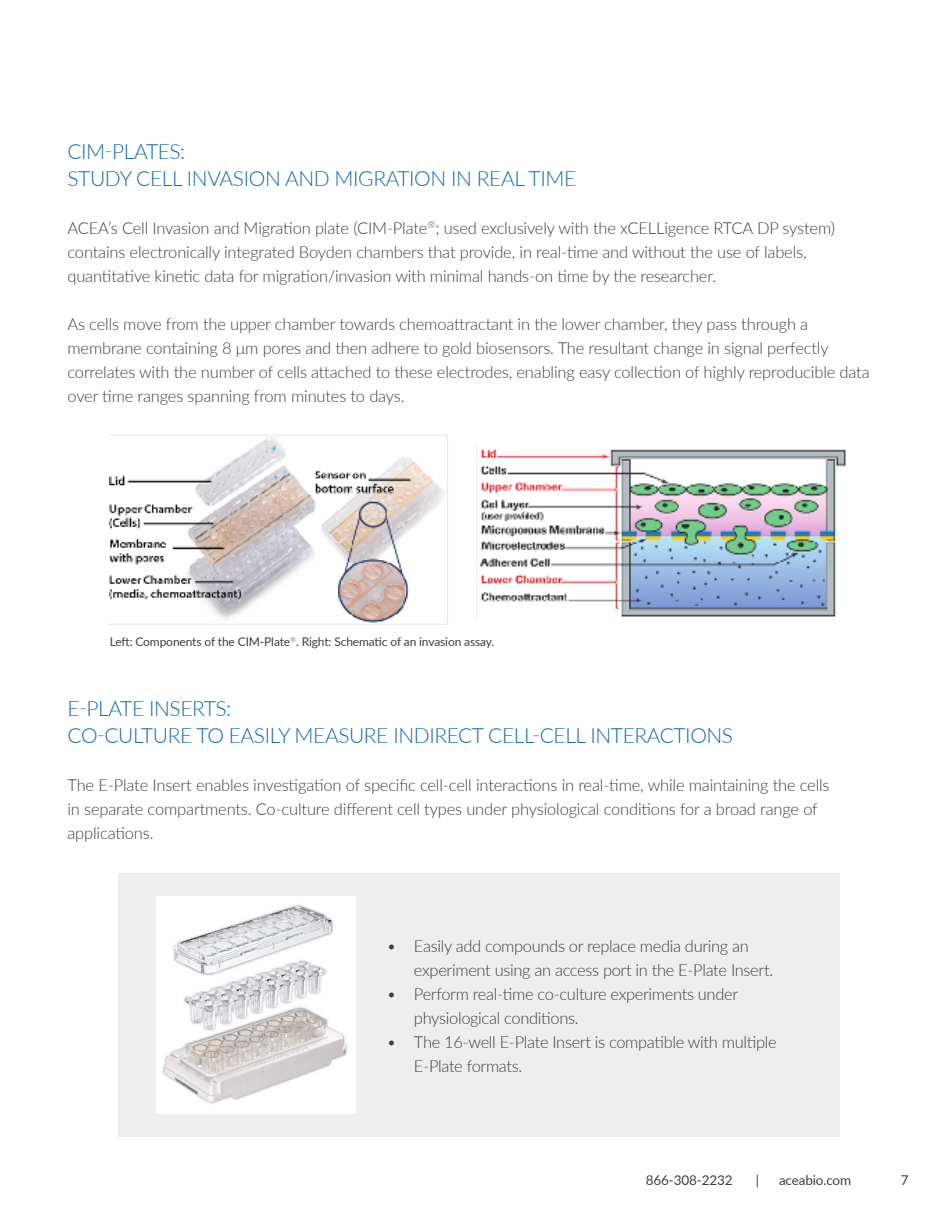
<style>
.page{position:relative;width:945px;height:1215px;background:#fff}
.page>*{position:absolute;margin:0;border:0;box-sizing:border-box;transform-origin:0 0}
.Blue_CAP_Subhead{font:300 21px "Lato";letter-spacing:-.02em;color:#126ab3}
.Body_Copy{font:300 16.5px/24px "Lato";letter-spacing:-.01em;color:#3e3e3f}
.t1{font:13.5px "Lato";letter-spacing:-.01em;color:#3e3e3f}
.Flyspec{font:12px "Lato";letter-spacing:-.01em;color:#3e3e3f}
</style>
<div class="page">
<div style="left:118px;top:873px;width:722px;height:264px;background:#eeeeef"></div>
<img style="left:156px;top:897px;width:199px;height:216px">
<img style="left:110px;top:435px;width:338px;height:190px">
<img style="left:476px;top:447px;width:370px;height:170px">
<p class="Blue_CAP_Subhead" style="left:68px;top:137px;width:119px">CIM-PLATES:</p>
<p class="Blue_CAP_Subhead" style="left:68px;top:164px;width:510px">STUDY CELL INVASION AND MIGRATION IN REAL TIME</p>
<p class="Body_Copy" style="left:68px;top:215px;width:769px">ACEA’s Cell Invasion and Migration plate (CIM-Plate<sup>®</sup>; used exclusively with the xCELLigence RTCA DP system) contains electronically integrated Boyden chambers that provide, in real-time and without the use of labels, quantitative kinetic data for migration/invasion with minimal hands-on time by the researcher.</p>
<p class="Body_Copy" style="left:68px;top:311px;width:804px">As cells move from the upper chamber towards chemoattractant in the lower chamber, they pass through a membrane containing 8 μm pores and then adhere to gold biosensors. The resultant change in signal perfectly correlates with the number of cells attached to these electrodes, enabling easy collection of highly reproducible data over time ranges spanning from minutes to days.</p>
<p class="Flyspec" style="left:110px;top:633px;width:386px">Left: Components of the CIM-Plate<sup>®</sup>. Right: Schematic of an invasion assay.</p>
<p class="Blue_CAP_Subhead" style="left:68px;top:694px;width:165px">E-PLATE INSERTS:</p>
<p class="Blue_CAP_Subhead" style="left:68px;top:721px;width:667px">CO-CULTURE TO EASILY MEASURE INDIRECT CELL-CELL INTERACTIONS</p>
<p class="Body_Copy" style="left:68px;top:773px;width:764px">The E-Plate Insert enables investigation of specific cell-cell interactions in real-time, while maintaining the cells in separate compartments. Co-culture different cell types under physiological conditions for a broad range of applications.</p>
<p class="Body_Copy" style="left:414px;top:933px;width:361px;text-indent:-27px">• Easily add compounds or replace media during an experiment using an access port in the E-Plate Insert.</p>
<p class="Body_Copy" style="left:414px;top:981px;width:326px;text-indent:-27px">• Perform real-time co-culture experiments under physiological conditions.</p>
<p class="Body_Copy" style="left:414px;top:1029px;width:364px;text-indent:-27px">• The 16-well E-Plate Insert is compatible with multiple<br>E-Plate formats.</p>
<p class="t1" style="left:646px;top:1170px;width:88px">866-308-2232</p>
<p class="t1" style="left:756px;top:1170px;width:5px">|</p>
<p class="t1" style="left:779px;top:1170px;width:74px">aceabio.com</p>
<p class="t1" style="left:901px;top:1170px;width:9px">7</p>
</div>
